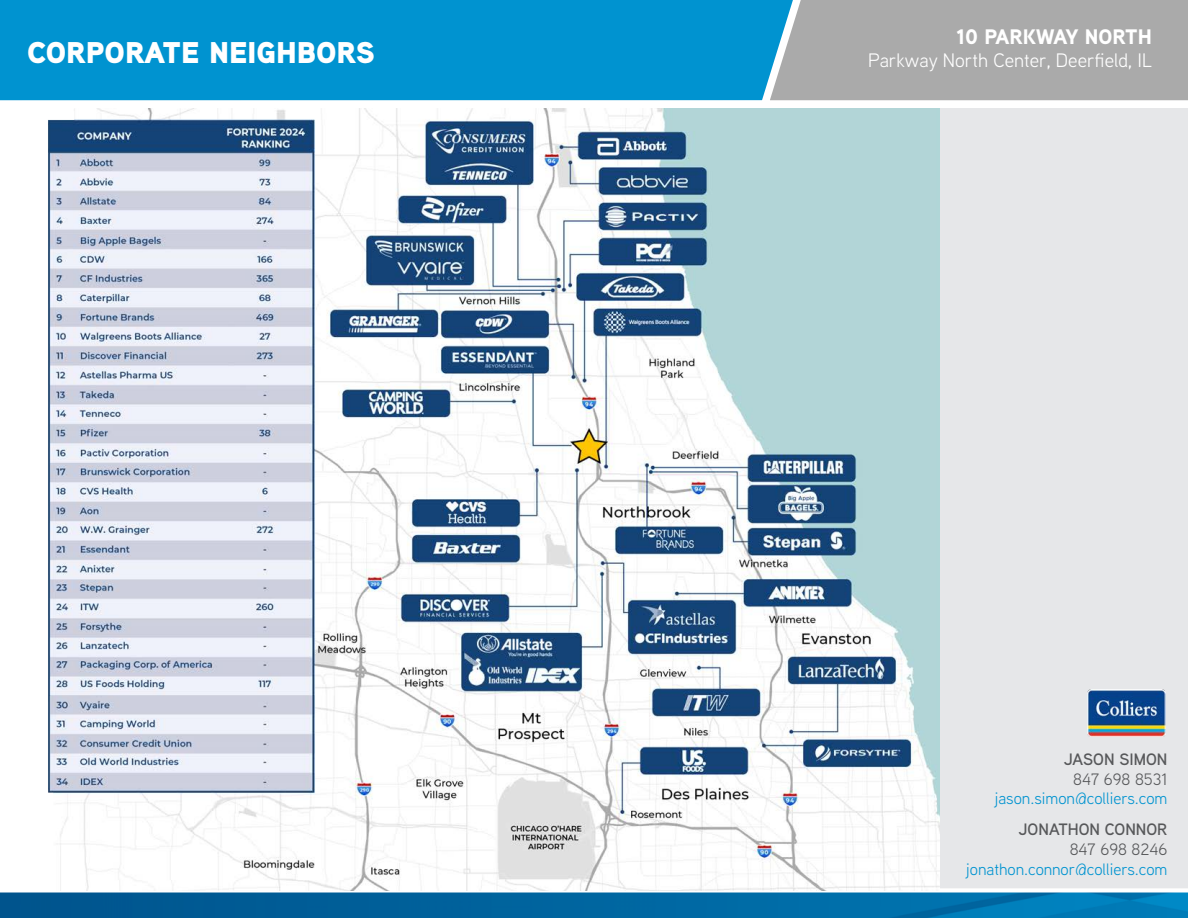
<style>
.page{position:relative;width:1188px;height:918px;background:#fff}
.page>*{position:absolute;margin:0;border:0;box-sizing:border-box;transform-origin:0 0}
.t1{font:900 30px "Aaux Next";color:#fff}
.t2{font:900 21px "Aaux Next";color:#fff}
.t3{font:19.5px "Aaux Next";color:#fff}
.t4{font:16.5px "Aaux Next";color:#0093d0}
.t5{font:600 16.5px "Aaux Next";color:#57585a}
.t6{font:16.5px "Aaux Next";color:#57585a}
</style>
<div class="page">
<div style="left:937px;top:100px;width:251px;height:791px;background:#e6e7e9"></div>
<div style="left:0;top:0;width:755px;height:100px;background:#0093d0"></div>
<svg style="left:755px;top:0;width:433px;height:100px;background:#a2aaad"></svg>
<img style="left:0;top:892px;width:1188px;height:26px">
<img style="left:1087px;top:690px;width:79px;height:47px">
<hr style="left:0;top:889px;width:1188px;height:3px;background:#fff">
<div style="left:0;top:100px;width:1188px;height:8px;background:#fff"></div>
<img style="left:48px;top:108px;width:892px;height:783px">
<p class="t1" style="left:27px;top:31px;width:349px">CORPORATE NEIGHBORS</p>
<p class="t2" style="left:957px;top:21px;width:197px">10 PARKWAY NORTH</p>
<p class="t3" style="left:868px;top:47px;width:285px">Parkway North Center, Deerfield, IL</p>
<p class="t5" style="left:1064px;top:748px;width:105px">JASON SIMON</p>
<p class="t6" style="left:1073px;top:768px;width:96px">847 698 8531</p>
<p class="t4" style="left:995px;top:788px;width:174px">jason.simon@colliers.com</p>
<p class="t5" style="left:1019px;top:818px;width:150px">JONATHON CONNOR</p>
<p class="t6" style="left:1070px;top:838px;width:99px">847 698 8246</p>
<p class="t4" style="left:966px;top:858px;width:203px">jonathon.connor@colliers.com</p>
</div>
